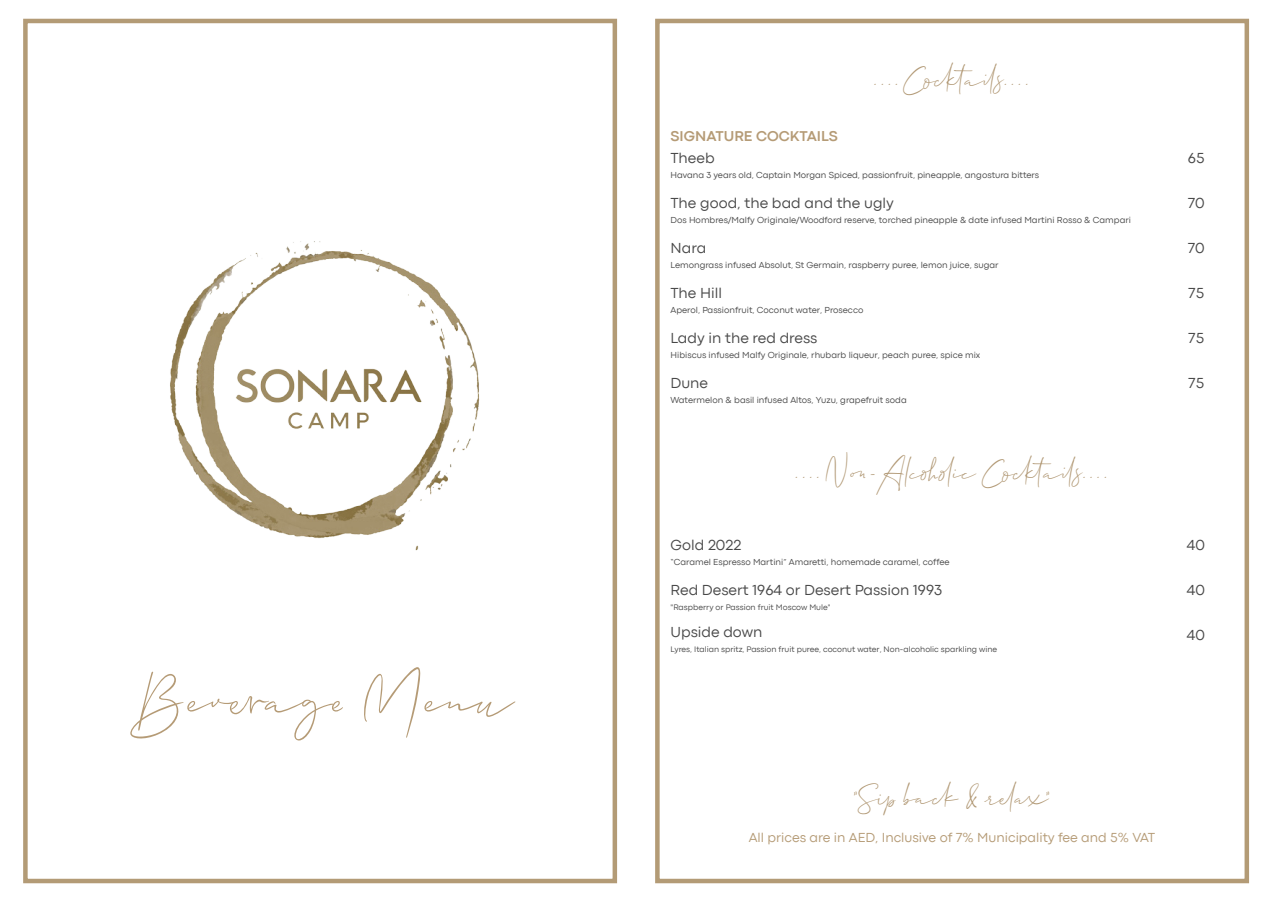
<style>
.page{position:relative;width:1272px;height:902px;background:#fff}
.page>*{position:absolute;margin:0;border:0;box-sizing:border-box;transform-origin:0 0}
.t1{font:72px "Allison Script";letter-spacing:.04em;color:#b59b76}
.t2{font:36px "Allison Script";color:#b19874}
.t3{font:15px "Codec Pro News";color:#484848}
.t4{font:700 15px "Codec Pro";color:#b59b76}
.t5{font:13.5px "Codec Pro News";color:#b59b76}
.t6{font:9px "Codec Pro News";color:#484848}
.t7{font:8.25px "Codec Pro News";color:#484848}
.s1{font-family:"Tropical Country"}
</style>
<div class="page">
<div style="left:655px;top:19px;width:593px;height:864px;border:4px solid #b39b76"></div>
<div style="left:23px;top:19px;width:594px;height:864px;border:4px solid #b39b76"></div>
<img style="left:170px;top:241px;width:310px;height:310px">
<p class="t1" style="left:130px;top:643px;width:381px">Beverage Menu</p>
<p class="t4" style="left:670px;top:127px;width:169px">SIGNATURE COCKTAILS</p>
<p class="t2" style="left:874px;top:52px;width:156px">....Cocktails....</p>
<p class="t3" style="left:670px;top:149px;width:46px">Theeb</p>
<p class="t6" style="left:670px;top:170px;width:370px">Havana 3 years old, Captain Morgan Spiced, passionfruit, pineapple, angostura bitters</p>
<p class="t3" style="left:670px;top:194px;width:225px">The good, the bad and the ugly</p>
<p class="t6" style="left:670px;top:215px;width:462px">Dos Hombres/Malfy Originale/Woodford reserve, torched pineapple &amp; date infused Martini Rosso &amp; Campari</p>
<p class="t3" style="left:670px;top:239px;width:37px">Nara</p>
<p class="t6" style="left:670px;top:260px;width:329px">Lemongrass infused Absolut, St Germain, raspberry puree, lemon juice, sugar</p>
<p class="t3" style="left:670px;top:284px;width:53px">The Hill</p>
<p class="t6" style="left:670px;top:305px;width:194px">Aperol, Passionfruit, Coconut water, Prosecco</p>
<p class="t3" style="left:670px;top:329px;width:148px">Lady in the red dress</p>
<p class="t6" style="left:670px;top:350px;width:311px">Hibiscus infused Malfy Originale, rhubarb liqueur, peach puree, spice mix</p>
<p class="t3" style="left:670px;top:374px;width:39px">Dune</p>
<p class="t6" style="left:670px;top:395px;width:238px">Watermelon &amp; basil infused Altos, Yuzu, grapefruit soda</p>
<p class="t2" style="left:795px;top:444px;width:314px">....Non-Alcoholic Cocktails....</p>
<p class="t3" style="left:670px;top:536px;width:72px">Gold 2022</p>
<p class="t6" style="left:670px;top:557px;width:280px">“Caramel Espresso Martini” Amaretti, homemade caramel, coffee</p>
<p class="t3" style="left:670px;top:581px;width:273px">Red Desert 1964 or Desert Passion 1993</p>
<p class="t7" style="left:670px;top:602px;width:161px">"Raspberry or Passion fruit Moscow Mule"</p>
<p class="t3" style="left:670px;top:623px;width:93px">Upside down</p>
<p class="t7" style="left:670px;top:644px;width:328px">Lyres, Italian spritz, Passion fruit puree, coconut water, Non-alcoholic sparkling wine</p>
<p class="t3" style="left:1187px;top:149px;width:18px">65</p>
<p class="t3" style="left:1187px;top:194px;width:19px">70</p>
<p class="t3" style="left:1187px;top:239px;width:19px">70</p>
<p class="t3" style="left:1188px;top:284px;width:18px">75</p>
<p class="t3" style="left:1188px;top:329px;width:18px">75</p>
<p class="t3" style="left:1188px;top:374px;width:18px">75</p>
<p class="t3" style="left:1186px;top:536px;width:20px">40</p>
<p class="t3" style="left:1186px;top:581px;width:20px">40</p>
<p class="t3" style="left:1186px;top:626px;width:20px">40</p>
<p class="t2" style="left:854px;top:769px;width:197px">"Sip back <span class="s1">&amp;</span> relax"</p>
<p class="t5" style="left:748px;top:829px;width:408px">All prices are in AED, Inclusive of 7% Municipality fee and 5% VAT</p>
</div>
